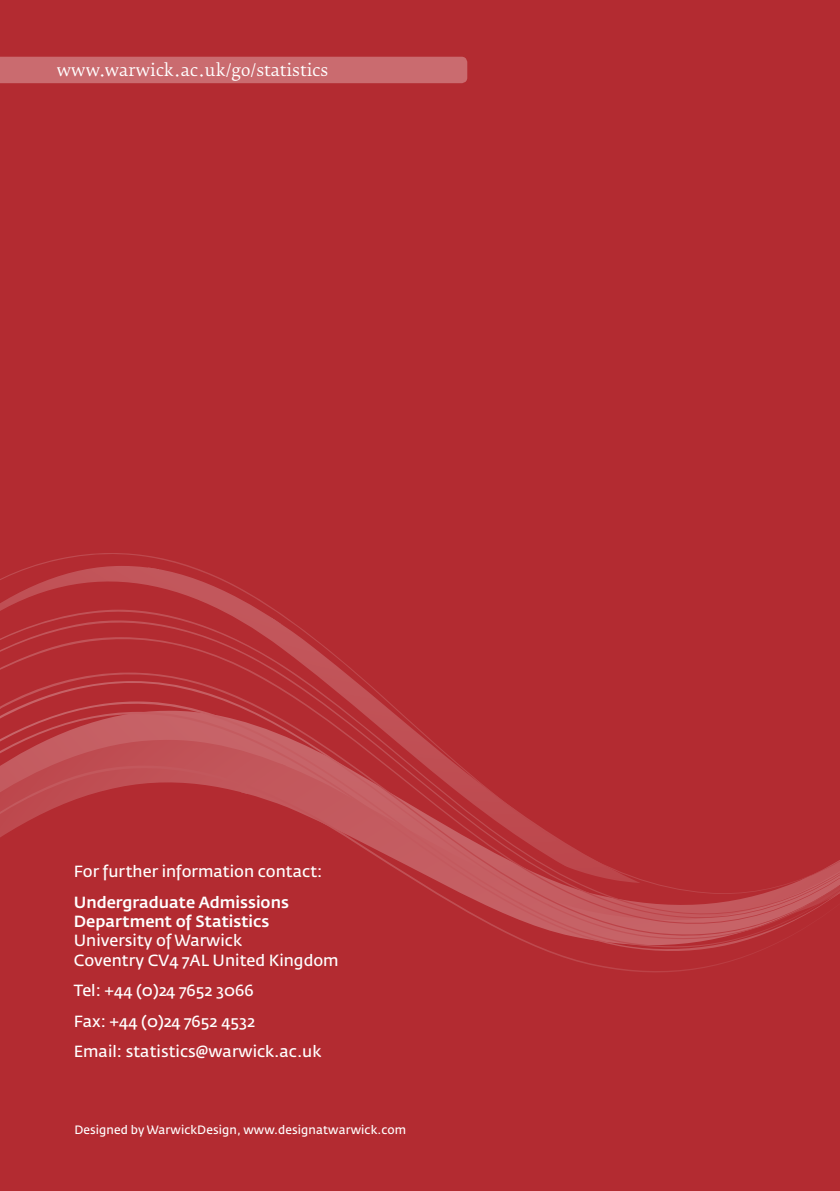
<style>
.page{position:relative;width:840px;height:1191px;background:#fff}
.page>*{position:absolute;margin:0;border:0;box-sizing:border-box;transform-origin:0 0}
.t1{font:600 16px/30.6px "Fedra Sans Std";color:#fff}
.t2{font:500 16px/19.2px "Fedra Sans Std";color:#fff}
.t3{font:16px "Fedra Serif B Std";color:#fff}
.t4{font:600 12px "Fedra Sans Std";letter-spacing:.01em;color:#fff}
</style>
<div class="page">
<div style="left:0;top:0;width:839px;height:1191px;background:#b32b31"></div>
<div style="left:0;top:57px;width:467px;height:26px;background:#ca6b6f"></div>
<svg style="left:506px;top:933px;width:260px;height:11px"></svg>
<svg style="left:493px;top:926px;width:290px;height:7px"></svg>
<svg style="left:0;top:553px;width:281px;height:61px"></svg>
<svg style="left:0;top:614px;width:839px;height:312px"></svg>
<p class="t3" style="left:57px;top:62px;width:273px">www.warwick.ac.uk/go/statistics</p>
<p class="t1" style="left:74px;top:856px;width:250px">For further information contact:</p>
<p class="t2" style="left:74px;top:892px;width:216px">Undergraduate Admissions<br>Department of Statistics</p>
<p class="t1" style="left:74px;top:931px;width:266px;line-height:19.2px">University of Warwick<br>Coventry CV4 7AL United Kingdom</p>
<p class="t1" style="left:74px;top:975px;width:249px">Tel: +44 (0)24 7652 3066<br>Fax: +44 (0)24 7652 4532<br>Email: statistics@warwick.ac.uk</p>
<p class="t4" style="left:74px;top:1122px;width:333px">Designed by WarwickDesign, www.designatwarwick.com</p>
</div>
